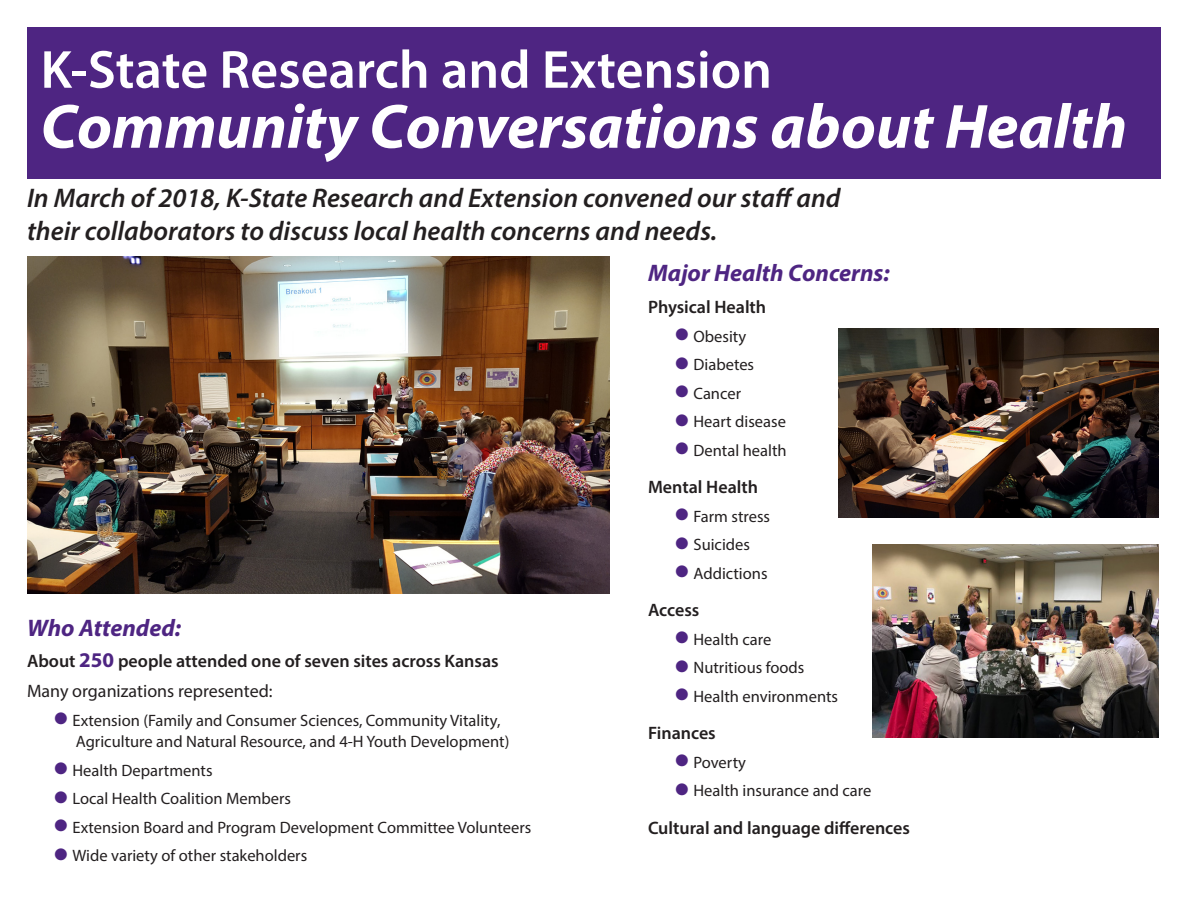
<style>
.page{position:relative;width:1188px;height:918px;background:#fff}
.page>*{position:absolute;margin:0;border:0;box-sizing:border-box;transform-origin:0 0}
.t1{font:italic 700 63px "Myriad Pro";color:#fff}
.t2{font:600 54px "Myriad Pro";color:#fff}
.t3{font:italic 600 27px "Myriad Pro";color:#231f20}
.t4{font:italic 700 24px "Myriad Pro";color:#4e2582}
.t5{font:600 18px "Myriad Pro";color:#231f20}
.t6{font:18px "Myriad Pro";color:#231f20}
.t7{font:16.5px "Myriad Pro";color:#231f20}
.s1{font-weight:700;font-size:21px;color:#4e2582}
.s2{color:#4e2582}
</style>
<div class="page">
<div style="left:27px;top:27px;width:1134px;height:151px;background:#4e2582"></div>
<img style="left:27px;top:256px;width:583px;height:337px">
<img style="left:838px;top:328px;width:320px;height:190px">
<img style="left:873px;top:544px;width:285px;height:194px">
<p class="t2" style="left:40px;top:35px;width:733px">K-State Research and Extension</p>
<p class="t1" style="left:40px;top:86px;width:1088px">Community Conversations about Health</p>
<p class="t3" style="left:27px;top:181px;width:815px">In March of 2018, K-State Research and Extension convened our staff and</p>
<p class="t3" style="left:27px;top:214px;width:692px">their collaborators to discuss local health concerns and needs.</p>
<p class="t4" style="left:27px;top:612px;width:156px">Who Attended:</p>
<p class="t5" style="left:27px;top:649px;width:473px">About <span class="s1">250</span> people attended one of seven sites across Kansas</p>
<p class="t6" style="left:27px;top:680px;width:247px">Many organizations represented:</p>
<p class="t7" style="left:55px;top:710px;width:447px"><span class="s2">●</span> Extension (Family and Consumer Sciences, Community Vitality,</p>
<p class="t7" style="left:76px;top:732px;width:435px">Agriculture and Natural Resource, and 4-H Youth Development)</p>
<p class="t7" style="left:55px;top:760px;width:160px"><span class="s2">●</span> Health Departments</p>
<p class="t7" style="left:55px;top:789px;width:238px"><span class="s2">●</span> Local Health Coalition Members</p>
<p class="t7" style="left:55px;top:817px;width:478px"><span class="s2">●</span> Extension Board and Program Development Committee Volunteers</p>
<p class="t7" style="left:55px;top:846px;width:254px"><span class="s2">●</span> Wide variety of other stakeholders</p>
<p class="t4" style="left:648px;top:258px;width:243px">Major Health Concerns:</p>
<p class="t5" style="left:648px;top:296px;width:120px">Physical Health</p>
<p class="t7" style="left:676px;top:326px;width:72px"><span class="s2">●</span> Obesity</p>
<p class="t7" style="left:676px;top:355px;width:80px"><span class="s2">●</span> Diabetes</p>
<p class="t7" style="left:676px;top:383px;width:67px"><span class="s2">●</span> Cancer</p>
<p class="t7" style="left:676px;top:412px;width:112px"><span class="s2">●</span> Heart disease</p>
<p class="t7" style="left:676px;top:440px;width:113px"><span class="s2">●</span> Dental health</p>
<p class="t5" style="left:648px;top:476px;width:112px">Mental Health</p>
<p class="t7" style="left:676px;top:506px;width:96px"><span class="s2">●</span> Farm stress</p>
<p class="t7" style="left:676px;top:535px;width:76px"><span class="s2">●</span> Suicides</p>
<p class="t7" style="left:676px;top:563px;width:94px"><span class="s2">●</span> Addictions</p>
<p class="t5" style="left:648px;top:599px;width:53px">Access</p>
<p class="t7" style="left:676px;top:629px;width:97px"><span class="s2">●</span> Health care</p>
<p class="t7" style="left:676px;top:658px;width:130px"><span class="s2">●</span> Nutritious foods</p>
<p class="t7" style="left:676px;top:686px;width:164px"><span class="s2">●</span> Health environments</p>
<p class="t5" style="left:648px;top:722px;width:69px">Finances</p>
<p class="t7" style="left:676px;top:752px;width:72px"><span class="s2">●</span> Poverty</p>
<p class="t7" style="left:676px;top:781px;width:197px"><span class="s2">●</span> Health insurance and care</p>
<p class="t5" style="left:648px;top:816px;width:264px">Cultural and language differences</p>
</div>
